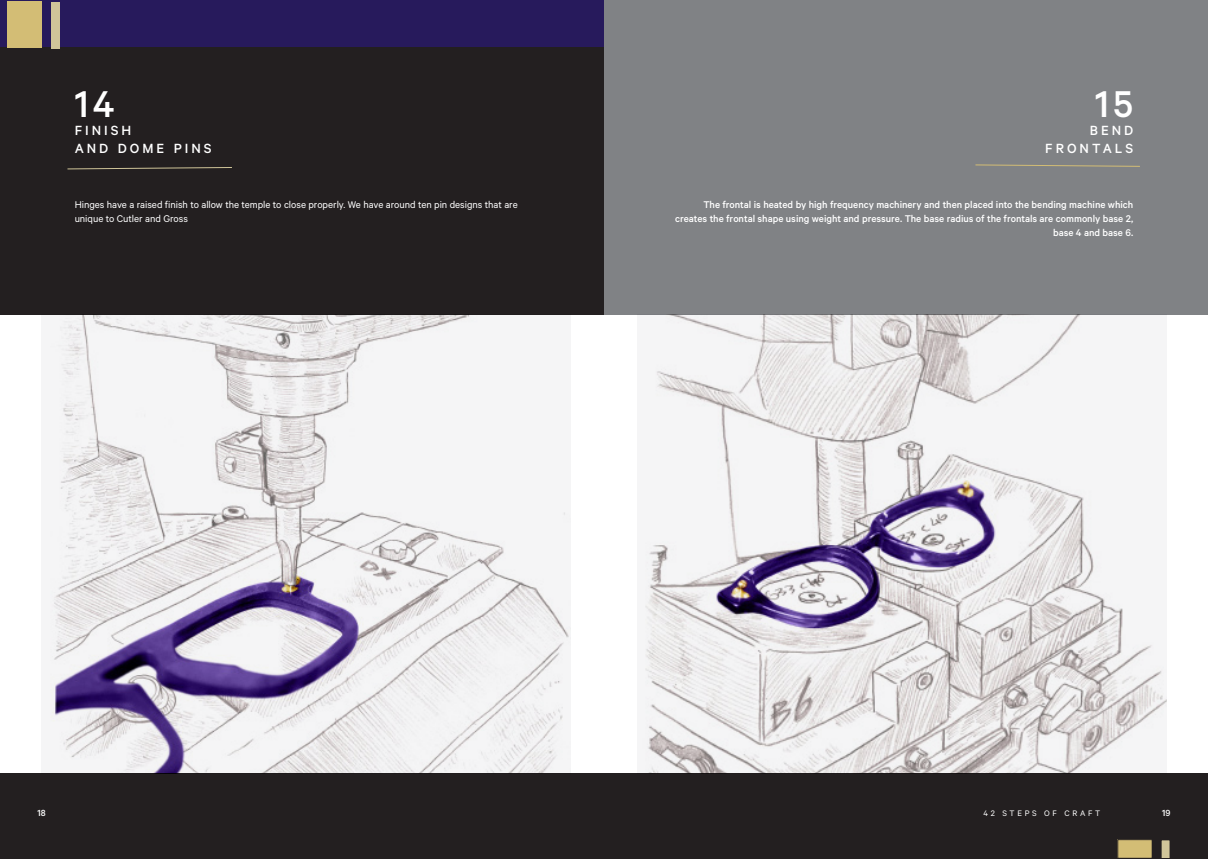
<style>
.page{position:relative;width:1208px;height:859px;background:#fff}
.page>*{position:absolute;margin:0;border:0;box-sizing:border-box;transform-origin:0 0}
.t1{font:500 42px "Calibre";color:#fff}
.t2{font:500 15px "Calibre";letter-spacing:.2em;color:#fff}
.t3{font:500 11px/14px "Calibre";letter-spacing:-.005em;color:#fff;text-align:right}
.t4{font:11px/14px "Calibre";letter-spacing:-.005em;color:#fff}
.t5{font:500 10px "Calibre";color:#fff}
.t6{font:9px "Calibre";letter-spacing:.3em;color:#fff}
</style>
<div class="page">
<div style="left:0;top:774px;width:1208px;height:85px;background:#231f20"></div>
<div style="left:0;top:0;width:604px;height:315px;background:#231f20"></div>
<div style="left:0;top:0;width:604px;height:47px;background:#271a5c"></div>
<img style="left:42px;top:315px;width:529px;height:459px">
<div style="left:604px;top:0;width:604px;height:315px;background:#808285"></div>
<img style="left:637px;top:315px;width:529px;height:459px">
<div style="left:8px;top:1px;width:34px;height:47px;background:#d3bd75"></div>
<div style="left:51px;top:2px;width:9px;height:47px;background:#d0c599"></div>
<svg style="left:67px;top:167px;width:165px;height:3px"></svg>
<svg style="left:975px;top:164px;width:165px;height:3px"></svg>
<div style="left:1117px;top:840px;width:35px;height:18px;background:#d3bd75"></div>
<div style="left:1117px;top:839px;width:35px;height:20px;border:1px solid #231f20"></div>
<div style="left:1161px;top:840px;width:9px;height:18px;background:#d0c599"></div>
<div style="left:1160px;top:839px;width:10px;height:20px;border:1px solid #231f20"></div>
<p class="t1" style="left:75px;top:79px;width:41px">14</p>
<p class="t1" style="left:1095px;top:79px;width:40px">15</p>
<p class="t2" style="left:75px;top:121px;width:58px">FINISH</p>
<p class="t2" style="left:75px;top:139px;width:138px">AND DOME PINS</p>
<p class="t2" style="left:1089px;top:121px;width:45px">BEND</p>
<p class="t2" style="left:1045px;top:139px;width:89px">FRONTALS</p>
<p class="t4" style="left:75px;top:197px;width:444px">Hinges have a raised finish to allow the temple to close properly. We have around ten pin designs that are unique to Cutler and Gross</p>
<p class="t3" style="left:675px;top:197px;width:459px">The frontal is heated by high frequency machinery and then placed into the bending machine which creates the frontal shape using weight and pressure. The base radius of the frontals are commonly base 2, base 4 and base 6.</p>
<p class="t5" style="left:37px;top:807px;width:10px">18</p>
<p class="t6" style="left:983px;top:807px;width:118px">42 STEPS OF CRAFT</p>
<p class="t5" style="left:1162px;top:807px;width:10px">19</p>
</div>
